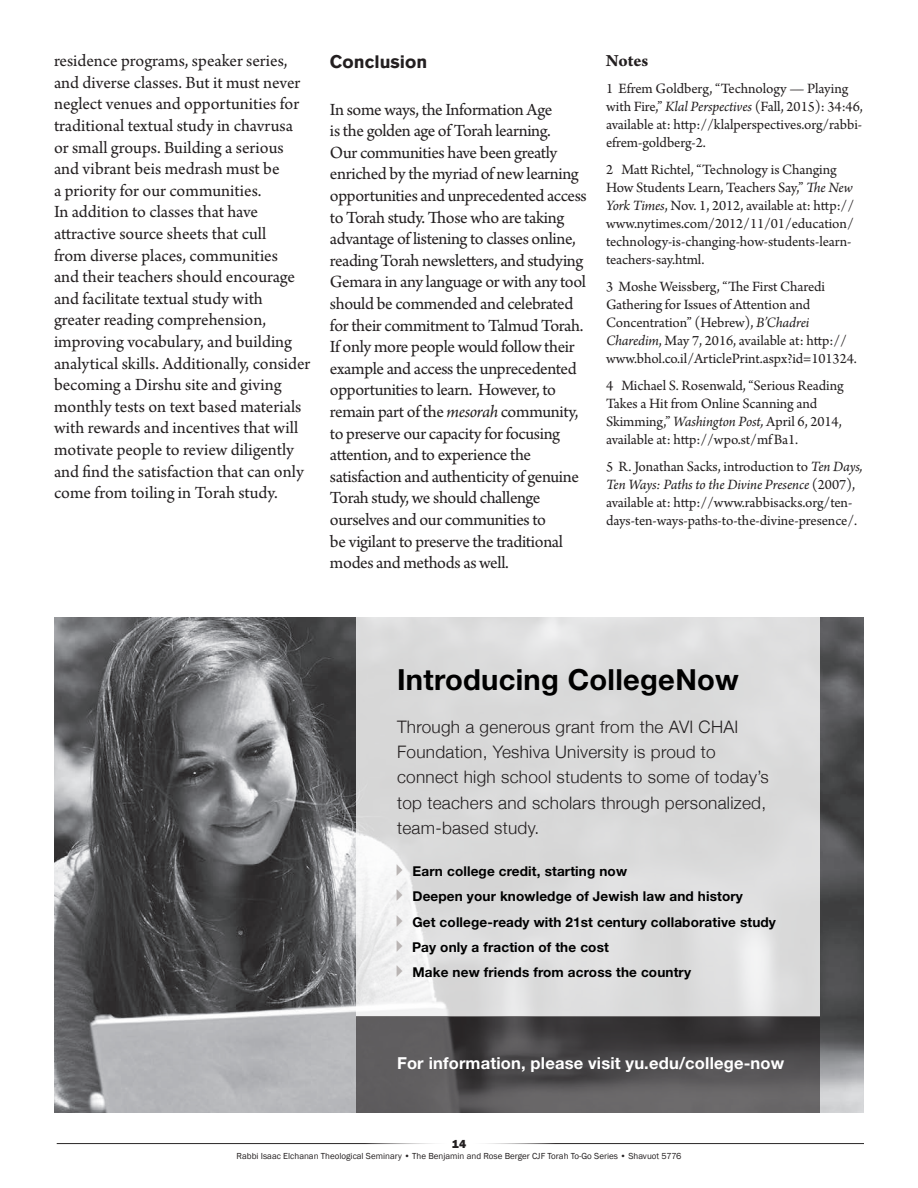
<style>
.page{position:relative;width:918px;height:1188px;background:#fff}
.page>*{position:absolute;margin:0;border:0;box-sizing:border-box;transform-origin:0 0}
.t1{font:700 29.1px "Helvetica Neue";letter-spacing:.01em;color:#000}
.t2{font:18px/21.6px "Arno Pro";letter-spacing:-.015em;color:#231f20}
.t3{font:700 18px "Akzidenz Grotesk Std";color:#231f20}
.t4{font:700 18px "Arno Pro";letter-spacing:-.01em;color:#231f20}
.t5{font:300 17.25px/25.2px "Helvetica Neue";letter-spacing:.015em;color:#231f20}
.t6{font:700 16.5px "Helvetica Neue";letter-spacing:.01em;color:#fff}
.t7{font:15px/18px "Arno Pro";letter-spacing:-.005em;color:#231f20}
.t8{font:700 13.5px "Helvetica Neue";letter-spacing:.01em;color:#000}
.t9{font:800 12px "Franklin Gothic";color:#231f20}
.t10{font:9px "Franklin Gothic";color:#231f20}
.s1{font-style:italic}
.s2{color:#bab5b4}
</style>
<div class="page">
<hr style="left:465px;top:1143px;width:399px;height:1px;background:#231f20">
<hr style="left:57px;top:1143px;width:398px;height:1px;background:#231f20">
<img style="left:54px;top:617px;width:810px;height:495px">
<svg style="left:356px;top:617px;width:463px;height:399px;background:#dcdcdd"></svg>
<svg style="left:356px;top:1016px;width:463px;height:96px;background:#514f51"></svg>
<p class="t2" style="left:54px;top:51px;width:258px">residence programs, speaker series, and diverse classes. But it must never neglect venues and opportunities for traditional textual study in chavrusa or small groups. Building a serious and vibrant beis medrash must be<br>a priority for our communities.<br>In addition to classes that have attractive source sheets that cull<br>from diverse places, communities<br>and their teachers should encourage and facilitate textual study with greater reading comprehension, improving vocabulary, and building analytical skills. Additionally, consider becoming a Dirshu site and giving monthly tests on text based materials with rewards and incentives that will motivate people to review diligently and find the satisfaction that can only come from toiling in Torah study.</p>
<p class="t3" style="left:330px;top:51px;width:99px">Conclusion</p>
<p class="t2" style="left:330px;top:99px;width:258px">In some ways, the Information Age<br>is the golden age of Torah learning.<br>Our communities have been greatly enriched by the myriad of new learning opportunities and unprecedented access to Torah study. Those who are taking advantage of listening to classes online, reading Torah newsletters, and studying Gemara in any language or with any tool should be commended and celebrated for their commitment to Talmud Torah.<br>If only more people would follow their example and access the unprecedented opportunities to learn. However, to remain part of the <span class="s1">mesorah</span> community, to preserve our capacity for focusing attention, and to experience the satisfaction and authenticity of genuine Torah study, we should challenge ourselves and our communities to<br>be vigilant to preserve the traditional modes and methods as well.</p>
<p class="t4" style="left:606px;top:50px;width:44px">Notes</p>
<p class="t7" style="left:606px;top:80px;width:258px">1 Efrem Goldberg, “Technology — Playing with Fire,” <span class="s1">Klal Perspectives</span> (Fall, 2015): 34:46, available at: http://klalperspectives.org/rabbi&shy;efrem-goldberg-2.</p>
<p class="t7" style="left:606px;top:161px;width:250px">2 Matt Richtel, “Technology is Changing How Students Learn, Teachers Say,” <span class="s1">The New York Times</span>, Nov. 1, 2012, available at: http:// www.nytimes.com/2012/11/01/education/ technology-is-changing-how-students-learn&shy;teachers-say.html.</p>
<p class="t7" style="left:606px;top:278px;width:252px">3 Moshe Weissberg, “The First Charedi Gathering for Issues of Attention and Concentration” (Hebrew), <span class="s1">B’Chadrei Charedim</span>, May 7, 2016, available at: http:// www.bhol.co.il/ArticlePrint.aspx?id=101324.</p>
<p class="t7" style="left:606px;top:377px;width:239px">4 Michael S. Rosenwald, “Serious Reading Takes a Hit from Online Scanning and Skimming,” <span class="s1">Washington Post,</span> April 6, 2014, available at: http://wpo.st/mfBa1.</p>
<p class="t7" style="left:606px;top:458px;width:258px">5 R. Jonathan Sacks, introduction to <span class="s1">Ten Days, Ten Ways: Paths to the Divine Presence</span> (2007), available at: http://www.rabbisacks.org/ten&shy;days-ten-ways-paths-to-the-divine-presence/.</p>
<h1 class="t1" style="left:397px;top:662px;width:343px">Introducing CollegeNow</h1>
<p class="t5" style="left:397px;top:713px;width:373px">Through a generous grant from the AVI CHAI Foundation, Yeshiva University is proud to connect high school students to some of today’s top teachers and scholars through personalized, team-based study.</p>
<p class="t8" style="left:390px;top:863px;width:239px"><span class="s2">✔</span> Earn college credit, starting now</p>
<p class="t8" style="left:390px;top:888px;width:355px"><span class="s2">✔</span> Deepen your knowledge of Jewish law and history</p>
<p class="t8" style="left:390px;top:913px;width:388px"><span class="s2">✔</span> Get college-ready with 21st century collaborative study</p>
<p class="t8" style="left:390px;top:939px;width:220px"><span class="s2">✔</span> Pay only a fraction of the cost</p>
<p class="t8" style="left:390px;top:964px;width:303px"><span class="s2">✔</span> Make new friends from across the country</p>
<p class="t6" style="left:397px;top:1053px;width:389px">For information, please visit yu.edu/college-now</p>
<p class="t9" style="left:452px;top:1137px;width:16px">14</p>
<p class="t10" style="left:237px;top:1151px;width:446px">Rabbi Isaac Elchanan Theological Seminary • The Benjamin and Rose Berger CJF Torah To-Go Series • Shavuot 5776</p>
</div>
